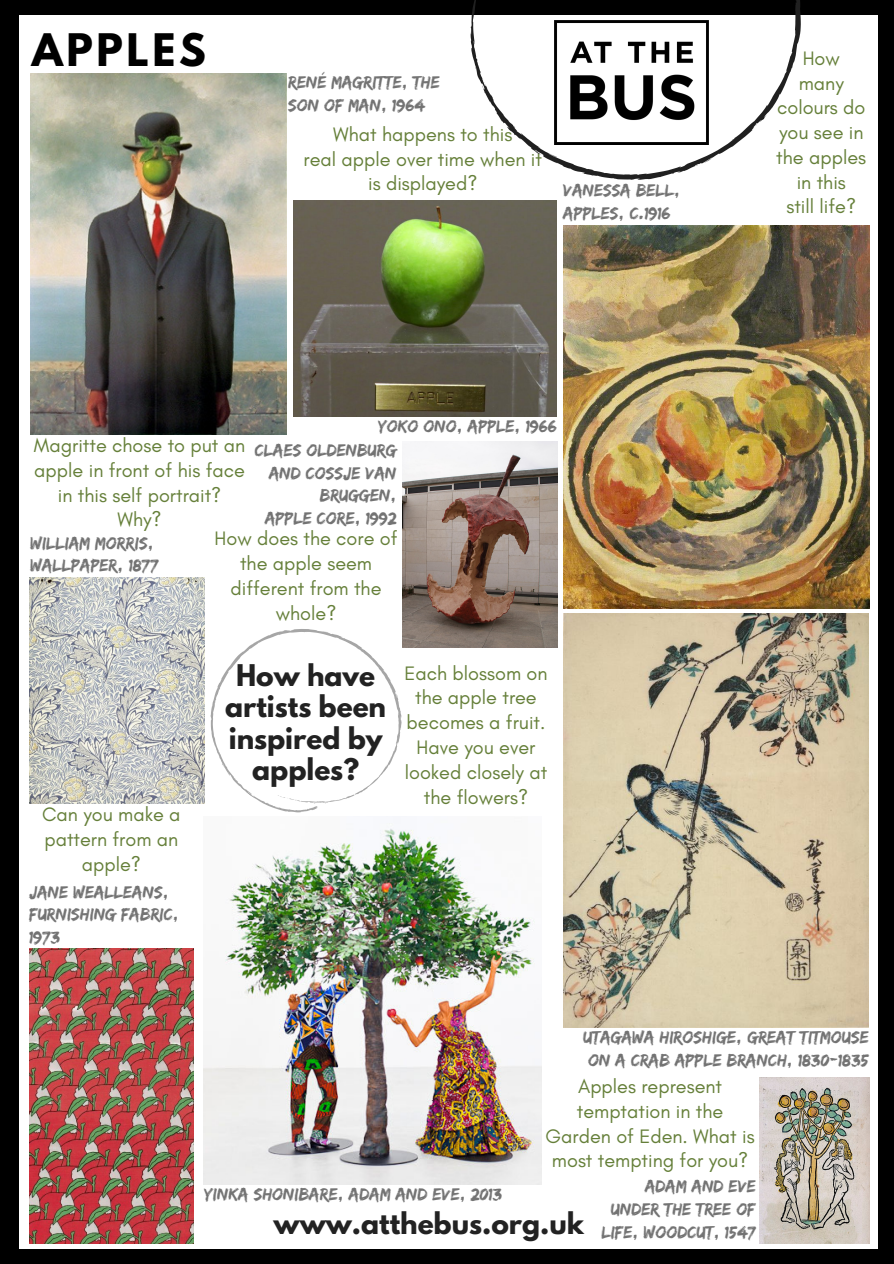
<style>
.page{position:relative;width:894px;height:1264px;background:#fff}
.page>*{position:absolute;margin:0;border:0;box-sizing:border-box;transform-origin:0 0}
.t1{font:700 39.75px "League Spartan";letter-spacing:.09em;color:#000}
.t2{font:700 26.4px/31.5px "League Spartan";color:#222;text-align:center}
.t3{font:19.8px/24.8px "Glacial Indifference";color:#657f39;text-align:center}
.t4{font:18px/22.5px "Edo";color:#737373}
</style>
<div class="page">
<div style="left:0;top:0;width:893px;height:1263px;background:#000"></div>
<div style="left:19px;top:15px;width:858px;height:1233px;background:#fff"></div>
<svg style="left:470px;top:0;width:330px;height:180px"></svg>
<img style="left:554px;top:21px;width:154px;height:123px">
<img style="left:563px;top:225px;width:306px;height:384px">
<img style="left:293px;top:200px;width:264px;height:216px">
<img style="left:30px;top:73px;width:257px;height:361px">
<img style="left:759px;top:1077px;width:110px;height:165px">
<img style="left:29px;top:577px;width:176px;height:226px">
<img style="left:29px;top:948px;width:164px;height:295px">
<img style="left:203px;top:843px;width:338px;height:341px">
<svg style="left:174px;top:590px;width:262px;height:261px"></svg>
<img style="left:563px;top:614px;width:305px;height:413px">
<img style="left:402px;top:441px;width:155px;height:206px">
<p class="t1" style="left:32px;top:30px;width:175px">APPLES</p>
<p class="t4" style="left:288px;top:71px;width:153px">René Magritte, The<br>Son of Man, 1964</p>
<p class="t3" style="left:333px;top:122px;width:180px">What happens to this</p>
<p class="t3" style="left:303px;top:146px;width:240px">real apple over time when it</p>
<p class="t3" style="left:368px;top:171px;width:111px">is displayed?</p>
<p class="t4" style="left:563px;top:179px;width:119px">Vanessa Bell,<br>Apples, c.1916</p>
<p class="t4" style="left:378px;top:414px;width:180px">Yoko Ono, Apple, 1966</p>
<p class="t3" style="left:34px;top:433px;width:213px;text-align:left">Magritte chose to put an apple in front of his face</p>
<p class="t3" style="left:58px;top:482px;width:165px">in this self portrait?</p>
<p class="t3" style="left:117px;top:507px;width:46px">Why?</p>
<p class="t4" style="left:255px;top:439px;width:143px;text-align:right">Claes Oldenburg and Cossje van<br>Bruggen,</p>
<p class="t4" style="left:265px;top:506px;width:133px">Apple Core, 1992</p>
<p class="t3" style="left:214px;top:526px;width:184px">How does the core of the apple seem different from the whole?</p>
<p class="t4" style="left:30px;top:531px;width:130px">William Morris,<br>Wallpaper, 1877</p>
<p class="t3" style="left:42px;top:801px;width:140px">Can you make a pattern from an apple?</p>
<p class="t4" style="left:29px;top:880px;width:151px">jane wealleans,<br>Furnishing Fabric,<br>1973</p>
<p class="t2" style="left:225px;top:662px;width:162px">How have artists been inspired by apples?</p>
<h2 class="t3" style="left:404px;top:660px;width:144px">Each blossom on the apple tree becomes a fruit.<br>Have you ever looked closely at the flowers?</h2>
<p class="t3" style="left:802px;top:45px;width:39px">How</p>
<p class="t3" style="left:776px;top:70px;width:91px">many colours do you see in the apples in this</p>
<p class="t3" style="left:786px;top:194px;width:71px">still life?</p>
<p class="t4" style="left:583px;top:1025px;width:287px">Utagawa Hiroshige, Great Titmouse on a Crab Apple Branch, 1830-1835</p>
<p class="t3" style="left:545px;top:1073px;width:210px">Apples represent temptation in the<br>Garden of Eden. What is most tempting for you?</p>
<p class="t4" style="left:204px;top:1182px;width:299px">Yinka Shonibare, Adam and Eve, 2013</p>
<p class="t2" style="left:273px;top:1210px;width:311px">www.atthebus.org.uk</p>
<p class="t4" style="left:601px;top:1174px;width:156px;text-align:right">Adam and Eve under the Tree of life, woodcut, 1547</p>
</div>
